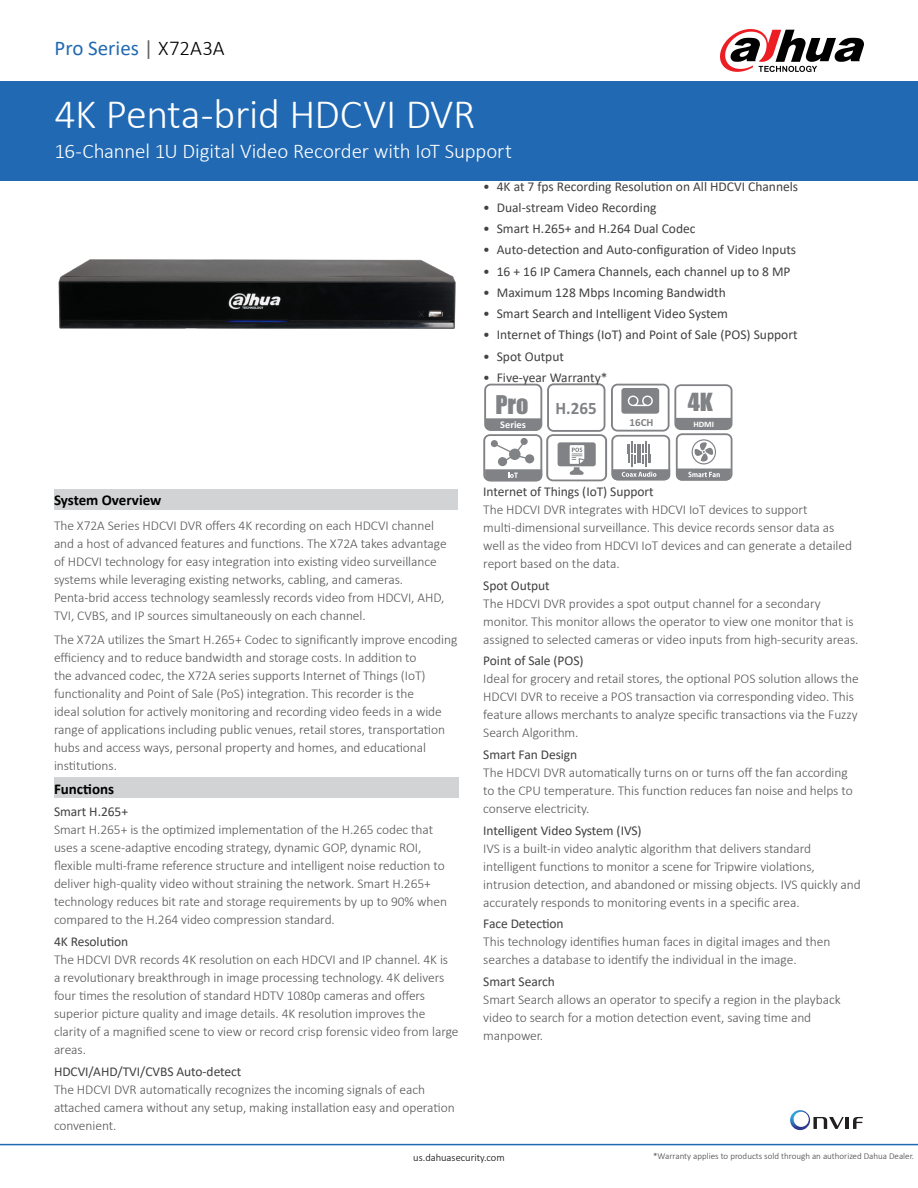
<style>
.page{position:relative;width:918px;height:1188px;background:#fff}
.page>*{position:absolute;margin:0;border:0;box-sizing:border-box;transform-origin:0 0}
.t1{font:300 42px "Calibri";letter-spacing:-.01em;color:#fff}
.t2{font:23.85px "Impact";color:#808285}
.t3{font:23.1px "Impact";color:#808285;scale:1.05 1}
.t4{font:300 21px "Calibri";letter-spacing:-.005em;color:#fff}
.t5{font:21px "Calibri";color:#2169b3}
.t6{font:700 17.4px "Calibri";color:#808285}
.t7{font:700 15px "Calibri";color:#000}
.t8{font:300 13.5px/18px "Calibri";letter-spacing:-.005em;color:#565659}
.t9{font:13.5px "Calibri";color:#414042}
.t10{font:700 10.8px "Calibri";color:#808285}
.t11{font:300 10.5px "Calibri";color:#000}
.t12{font:700 10.2px "Calibri";color:#fff}
.t13{font:300 9px "Calibri";color:#414042}
.t14{font:700 8.25px "Calibri";color:#fff;scale:1.05 1}
.s1{color:#636466}
.s2{font-weight:300;color:#000}
</style>
<div class="page">
<div style="left:54px;top:777px;width:405px;height:21px;background:#d1d3d4"></div>
<div style="left:0;top:81px;width:918px;height:100px;background:#2169b3"></div>
<hr style="left:0;top:1144px;width:918px;height:1px;background:#2169b3">
<hr style="left:845px;top:1117px;width:4px;height:12px;background:#221f20">
<svg style="left:853px;top:1117px;width:10px;height:12px"></svg>
<svg style="left:790px;top:1110px;width:54px;height:20px"></svg>
<svg style="left:720px;top:29px;width:144px;height:43px"></svg>
<img style="left:58px;top:259px;width:398px;height:70px">
<svg style="left:483px;top:383px;width:250px;height:98px"></svg>
<div style="left:54px;top:489px;width:404px;height:21px;background:#d1d3d4"></div>
<h3 class="t5" style="left:55px;top:34px;width:172px">Pro Series <span class="s1">|</span> <span class="s2">X72A3A</span></h3>
<h1 class="t1" style="left:55px;top:88px;width:423px">4K Penta-brid HDCVI DVR</h1>
<h3 class="t4" style="left:55px;top:138px;width:459px">16-Channel 1U Digital Video Recorder with IoT Support</h3>
<p class="t9" style="left:483px;top:177px;width:316px">• 4K at 7 fps Recording Resolution on All HDCVI Channels</p>
<p class="t9" style="left:483px;top:198px;width:175px">• Dual-stream Video Recording</p>
<p class="t9" style="left:483px;top:219px;width:214px">• Smart H.265+ and H.264 Dual Codec</p>
<p class="t9" style="left:483px;top:241px;width:314px">• Auto-detection and Auto-configuration of Video Inputs</p>
<p class="t9" style="left:483px;top:262px;width:309px">• 16 + 16 IP Camera Channels, each channel up to 8 MP</p>
<p class="t9" style="left:483px;top:283px;width:244px">• Maximum 128 Mbps Incoming Bandwidth</p>
<p class="t9" style="left:483px;top:304px;width:246px">• Smart Search and Intelligent Video System</p>
<p class="t9" style="left:483px;top:326px;width:316px">• Internet of Things (IoT) and Point of Sale (POS) Support</p>
<p class="t9" style="left:483px;top:347px;width:82px">• Spot Output</p>
<p class="t9" style="left:483px;top:368px;width:126px">• Five-year Warranty*</p>
<p class="t7" style="left:54px;top:489px;width:109px">System Overview</p>
<p class="t8" style="left:54px;top:516px;width:394px">The X72A Series HDCVI DVR offers 4K recording on each HDCVI channel and a host of advanced features and functions. The X72A takes advantage of HDCVI technology for easy integration into existing video surveillance systems while leveraging existing networks, cabling, and cameras.<br>Penta-brid access technology seamlessly records video from HDCVI, AHD, TVI, CVBS, and IP sources simultaneously on each channel.</p>
<p class="t8" style="left:54px;top:631px;width:405px">The X72A utilizes the Smart H.265+ Codec to significantly improve encoding efficiency and to reduce bandwidth and storage costs. In addition to<br>the advanced codec, the X72A series supports Internet of Things (IoT) functionality and Point of Sale (PoS) integration. This recorder is the<br>ideal solution for actively monitoring and recording video feeds in a wide range of applications including public venues, retail stores, transportation hubs and access ways, personal property and homes, and educational institutions.</p>
<p class="t7" style="left:54px;top:778px;width:62px">Functions</p>
<p class="t9" style="left:54px;top:802px;width:76px">Smart H.265+</p>
<p class="t8" style="left:54px;top:821px;width:395px">Smart H.265+ is the optimized implementation of the H.265 codec that uses a scene-adaptive encoding strategy, dynamic GOP, dynamic ROI, flexible multi-frame reference structure and intelligent noise reduction to deliver high-quality video without straining the network. Smart H.265+ technology reduces bit rate and storage requirements by up to 90% when compared to the H.264 video compression standard.</p>
<p class="t9" style="left:54px;top:932px;width:76px">4K Resolution</p>
<p class="t8" style="left:54px;top:950px;width:406px">The HDCVI DVR records 4K resolution on each HDCVI and IP channel. 4K is<br>a revolutionary breakthrough in image processing technology. 4K delivers four times the resolution of standard HDTV 1080p cameras and offers superior picture quality and image details. 4K resolution improves the clarity of a magnified scene to view or record crisp forensic video from large areas.</p>
<p class="t9" style="left:54px;top:1062px;width:189px">HDCVI/AHD/TVI/CVBS Auto-detect</p>
<p class="t8" style="left:54px;top:1080px;width:402px">The HDCVI DVR automatically recognizes the incoming signals of each attached camera without any setup, making installation easy and operation convenient.</p>
<h2 class="t2" style="left:496px;top:386px;width:35px">Pro</h2>
<h3 class="t3" style="left:688px;top:384px;width:25px">4K</h3>
<p class="t10" style="left:630px;top:415px;width:25px">16CH</p>
<p class="t14" style="left:693px;top:419px;width:21px">HDMI</p>
<p class="t6" style="left:556px;top:396px;width:43px">H.265</p>
<p class="t12" style="left:500px;top:417px;width:27px">Series</p>
<p class="t9" style="left:483px;top:482px;width:172px">Internet of Things (IoT) Support</p>
<p class="t8" style="left:483px;top:500px;width:370px">The HDCVI DVR integrates with HDCVI IoT devices to support multi-dimensional surveillance. This device records sensor data as well as the video from HDCVI IoT devices and can generate a detailed report based on the data.</p>
<p class="t9" style="left:483px;top:576px;width:68px">Spot Output</p>
<p class="t8" style="left:483px;top:594px;width:377px">The HDCVI DVR provides a spot output channel for a secondary monitor. This monitor allows the operator to view one monitor that is assigned to selected cameras or video inputs from high-security areas.</p>
<p class="t9" style="left:483px;top:651px;width:102px">Point of Sale (POS)</p>
<p class="t8" style="left:483px;top:670px;width:377px">Ideal for grocery and retail stores, the optional POS solution allows the HDCVI DVR to receive a POS transaction via corresponding video. This feature allows merchants to analyze specific transactions via the Fuzzy Search Algorithm.</p>
<p class="t9" style="left:483px;top:745px;width:96px">Smart Fan Design</p>
<p class="t8" style="left:483px;top:763px;width:371px">The HDCVI DVR automatically turns on or turns off the fan according to the CPU temperature. This function reduces fan noise and helps to conserve electricity.</p>
<p class="t9" style="left:483px;top:821px;width:160px">Intelligent Video System (IVS)</p>
<p class="t8" style="left:483px;top:839px;width:379px">IVS is a built-in video analytic algorithm that delivers standard intelligent functions to monitor a scene for Tripwire violations, intrusion detection, and abandoned or missing objects. IVS quickly and accurately responds to monitoring events in a specific area.</p>
<p class="t9" style="left:483px;top:915px;width:82px">Face Detection</p>
<p class="t8" style="left:483px;top:933px;width:349px">This technology identifies human faces in digital images and then searches a database to identify the individual in the image.</p>
<p class="t9" style="left:483px;top:972px;width:73px">Smart Search</p>
<p class="t8" style="left:483px;top:991px;width:359px">Smart Search allows an operator to specify a region in the playback video to search for a motion detection event, saving time and manpower.</p>
<p class="t11" style="left:413px;top:1151px;width:93px">us.dahuasecurity.com</p>
<p class="t13" style="left:653px;top:1150px;width:262px">*Warranty applies to products sold through an authorized Dahua Dealer.</p>
</div>
